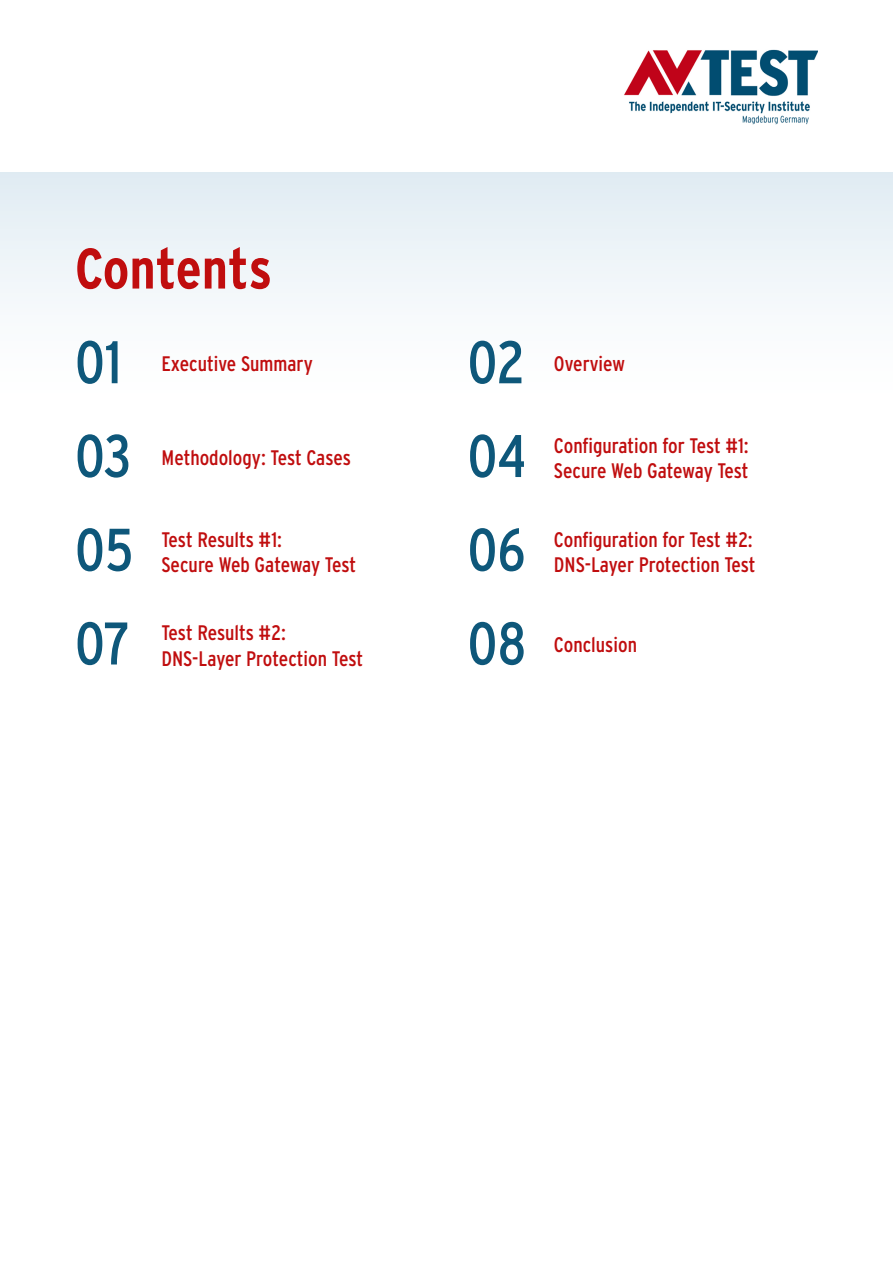
<style>
.page{position:relative;width:893px;height:1263px;background:#fff}
.page>*{position:absolute;margin:0;border:0;box-sizing:border-box;transform-origin:0 0}
.t1{font:condensed 60px/93.8px "Interstate";color:#0e577a;text-align:justify}
.t2{font:700 condensed 57px "Interstate";color:#c00d0e}
.t3{font:condensed 21px/25.5px "Interstate";color:#c00d0e}
</style>
<div class="page">
<img style="left:624px;top:49px;width:194px;height:76px">
<div style="left:0;top:173px;width:893px;height:234px;background:linear-gradient(to bottom,#e2ecf3,#fff)"></div>
<h2 class="t2" style="left:75px;top:234px;width:199px">Contents</h2>
<h1 class="t1" style="left:75px;top:315px;width:48px">01</h1>
<h1 class="t1" style="left:75px;top:408px;width:58px">03</h1>
<h1 class="t1" style="left:75px;top:502px;width:60px">05<br>07</h1>
<h1 class="t1" style="left:467px;top:315px;width:60px">02<br>04<br>06<br>08</h1>
<p class="t3" style="left:161px;top:350px;width:153px">Executive Summary</p>
<p class="t3" style="left:554px;top:350px;width:72px">Overview</p>
<p class="t3" style="left:554px;top:432px;width:196px">Configuration for Test #1:<br>Secure Web Gateway Test</p>
<p class="t3" style="left:161px;top:444px;width:191px">Methodology: Test Cases</p>
<p class="t3" style="left:161px;top:526px;width:196px">Test Results #1:<br>Secure Web Gateway Test</p>
<p class="t3" style="left:554px;top:526px;width:203px">Configuration for Test #2:<br>DNS-Layer Protection Test</p>
<p class="t3" style="left:161px;top:620px;width:203px">Test Results #2:<br>DNS-Layer Protection Test</p>
<p class="t3" style="left:554px;top:632px;width:85px">Conclusion</p>
</div>
